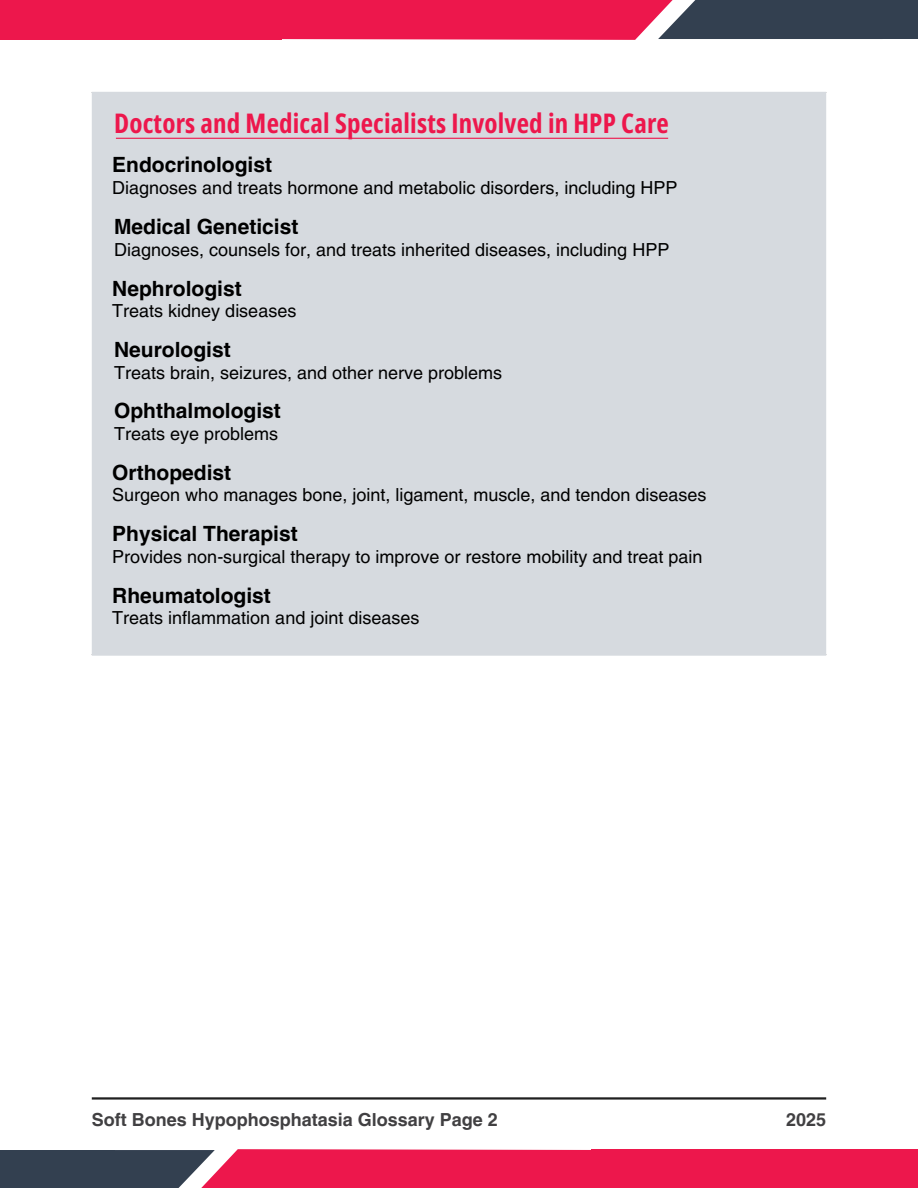
<style>
.page{position:relative;width:918px;height:1188px;background:#fff}
.page>*{position:absolute;margin:0;border:0;box-sizing:border-box;transform-origin:0 0}
.t1{font:700 27px "Open Sans Condensed";letter-spacing:.01em;color:#ed174c}
.t2{font:700 21px "Helvetica LT Pro";color:#000}
.t3{font:18px "Helvetica LT Pro";color:#000}
.t4{font:700 18px "Helvetica LT Pro";color:#414042}
</style>
<div class="page">
<svg style="left:249px;top:0;width:510px;height:40px;background:#cf2c57"></svg>
<div style="left:0;top:0;width:281px;height:39px;background:#ed174c"></div>
<svg style="left:0;top:1149px;width:624px;height:39px;background:#ce2e59"></svg>
<div style="left:591px;top:1150px;width:327px;height:38px;background:#ed174c"></div>
<div style="left:0;top:1151px;width:114px;height:37px;background:#334050"></div>
<div style="left:93px;top:93px;width:732px;height:562px;background:#d6dadf"></div>
<hr style="left:92px;top:94px;width:2px;height:559px;background:#d6dadf">
<hr style="left:824px;top:94px;width:2px;height:559px;background:#d6dadf">
<hr style="left:92px;top:92px;width:734px;height:2px;background:#d6dadf">
<hr style="left:92px;top:653px;width:734px;height:3px;background:#d6dadf">
<hr style="left:116px;top:138px;width:552px;height:1px;background:#ed174c">
<hr style="left:92px;top:1097px;width:734px;height:3px;background:#202020">
<div style="left:759px;top:0;width:159px;height:39px;background:#334050"></div>
<h1 class="t1" style="left:114px;top:104px;width:556px">Doctors and Medical Specialists Involved in HPP Care</h1>
<p class="t2" style="left:112px;top:157px;width:161px">Endocrinologist</p>
<h2 class="t3" style="left:112px;top:181px;width:567px">Diagnoses and treats hormone and metabolic disorders, including HPP</h2>
<p class="t2" style="left:114px;top:219px;width:186px">Medical Geneticist</p>
<h2 class="t3" style="left:114px;top:243px;width:557px">Diagnoses, counsels for, and treats inherited diseases, including HPP</h2>
<p class="t2" style="left:112px;top:281px;width:131px">Nephrologist</p>
<h2 class="t3" style="left:112px;top:304px;width:186px">Treats kidney diseases</h2>
<p class="t2" style="left:114px;top:342px;width:118px">Neurologist</p>
<h2 class="t3" style="left:114px;top:366px;width:390px">Treats brain, seizures, and other nerve problems</h2>
<p class="t2" style="left:114px;top:403px;width:168px">Ophthalmologist</p>
<h2 class="t3" style="left:114px;top:427px;width:166px">Treats eye problems</h2>
<p class="t2" style="left:112px;top:465px;width:120px">Orthopedist</p>
<h2 class="t3" style="left:112px;top:489px;width:596px">Surgeon who manages bone, joint, ligament, muscle, and tendon diseases</h2>
<p class="t2" style="left:112px;top:526px;width:187px">Physical Therapist</p>
<h2 class="t3" style="left:112px;top:550px;width:592px">Provides non-surgical therapy to improve or restore mobility and treat pain</h2>
<p class="t2" style="left:112px;top:587px;width:160px">Rheumatologist</p>
<h2 class="t3" style="left:112px;top:611px;width:309px">Treats inflammation and joint diseases</h2>
<p class="t4" style="left:92px;top:1113px;width:408px">Soft Bones Hypophosphatasia Glossary Page 2</p>
<p class="t4" style="left:786px;top:1113px;width:42px">2025</p>
</div>
